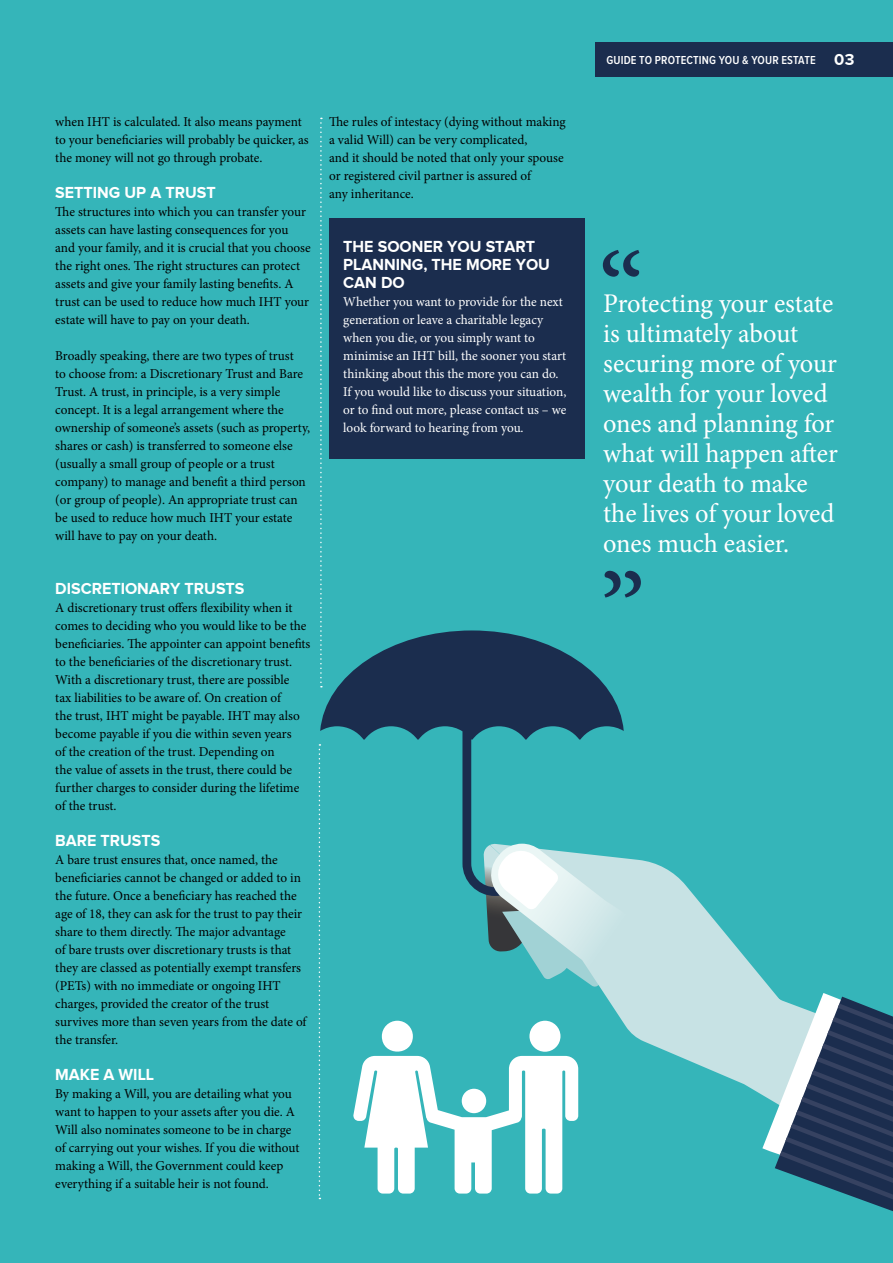
<style>
.page{position:relative;width:893px;height:1263px;background:#35b5b9}
.page>*{position:absolute;margin:0;border:0;box-sizing:border-box;transform-origin:0 0}
.t1{font:27px/30px "Minion Pro";letter-spacing:-.005em;color:#fff}
.t2{font:700 16.5px/18px "Proxima Nova";color:#fff}
.t3{font:13.5px/18px "Minion Pro";letter-spacing:-.005em;color:#000}
.t4{font:13.5px/18px "Minion Pro";letter-spacing:-.005em;color:#fff}
.t5{font:600 12px "Proxima Nova Cond";letter-spacing:.01em;color:#fff}
.s1{font-family:"Proxima Nova";font-weight:700;font-size:16.5px}
</style>
<div class="page">
<div style="left:596px;top:43px;width:297px;height:34px;background:#1b2d4e"></div>
<svg style="left:320px;top:118px;width:2px;height:509px"></svg>
<svg style="left:603px;top:250px;width:36px;height:27px"></svg>
<svg style="left:604px;top:571px;width:37px;height:27px"></svg>
<svg style="left:320px;top:630px;width:304px;height:264px"></svg>
<svg style="left:488px;top:844px;width:286px;height:273px"></svg>
<svg style="left:484px;top:845px;width:129px;height:142px"></svg>
<svg style="left:762px;top:993px;width:131px;height:218px"></svg>
<svg style="left:353px;top:1021px;width:225px;height:172px"></svg>
<div style="left:329px;top:218px;width:256px;height:241px;background:#1b2d4e"></div>
<svg style="left:319px;top:744px;width:1px;height:455px"></svg>
<p class="t3" style="left:55px;top:113px;width:255px">when IHT is calculated. It also means payment to your beneficiaries will probably be quicker, as the money will not go through probate.</p>
<p class="t2" style="left:55px;top:183px;width:162px">SETTING UP A TRUST</p>
<p class="t3" style="left:55px;top:203px;width:257px">The structures into which you can transfer your assets can have lasting consequences for you and your family, and it is crucial that you choose the right ones. The right structures can protect assets and give your family lasting benefits. A trust can be used to reduce how much IHT your estate will have to pay on your death.</p>
<p class="t3" style="left:55px;top:347px;width:256px">Broadly speaking, there are two types of trust<br>to choose from: a Discretionary Trust and Bare Trust. A trust, in principle, is a very simple concept. It is a legal arrangement where the ownership of someone’s assets (such as property, shares or cash) is transferred to someone else (usually a small group of people or a trust company) to manage and benefit a third person (or group of people). An appropriate trust can be used to reduce how much IHT your estate will have to pay on your death.</p>
<p class="t2" style="left:55px;top:579px;width:191px">DISCRETIONARY TRUSTS</p>
<p class="t3" style="left:55px;top:599px;width:257px">A discretionary trust offers flexibility when it comes to deciding who you would like to be the beneficiaries. The appointer can appoint benefits to the beneficiaries of the discretionary trust.<br>With a discretionary trust, there are possible<br>tax liabilities to be aware of. On creation of<br>the trust, IHT might be payable. IHT may also become payable if you die within seven years<br>of the creation of the trust. Depending on<br>the value of assets in the trust, there could be further charges to consider during the lifetime of the trust.</p>
<p class="t2" style="left:55px;top:831px;width:107px">BARE TRUSTS</p>
<p class="t3" style="left:55px;top:851px;width:253px">A bare trust ensures that, once named, the beneficiaries cannot be changed or added to in the future. Once a beneficiary has reached the age of 18, they can ask for the trust to pay their share to them directly. The major advantage<br>of bare trusts over discretionary trusts is that they are classed as potentially exempt transfers (PETs) with no immediate or ongoing IHT charges, provided the creator of the trust survives more than seven years from the date of the transfer.</p>
<p class="t2" style="left:55px;top:1065px;width:100px">MAKE A WILL</p>
<p class="t3" style="left:55px;top:1085px;width:246px">By making a Will, you are detailing what you want to happen to your assets after you die. A Will also nominates someone to be in charge of carrying out your wishes. If you die without making a Will, the Government could keep everything if a suitable heir is not found.</p>
<p class="t3" style="left:329px;top:113px;width:238px">The rules of intestacy (dying without making a valid Will) can be very complicated,<br>and it should be noted that only your spouse or registered civil partner is assured of<br>any inheritance.</p>
<p class="t2" style="left:343px;top:237px;width:208px">THE SOONER YOU START<br>PLANNING, THE MORE YOU<br>CAN DO</p>
<p class="t4" style="left:343px;top:293px;width:225px">Whether you want to provide for the next generation or leave a charitable legacy when you die, or you simply want to minimise an IHT bill, the sooner you start thinking about this the more you can do.<br>If you would like to discuss your situation, or to find out more, please contact us – we look forward to hearing from you.</p>
<p class="t5" style="left:606px;top:55px;width:249px">GUIDE TO PROTECTING YOU &amp; YOUR ESTATE <span class="s1">03</span></p>
<h1 class="t1" style="left:603px;top:288px;width:236px">Protecting your estate is ultimately about securing more of your wealth for your loved ones and planning for what will happen after your death to make the lives of your loved ones much easier.</h1>
</div>
